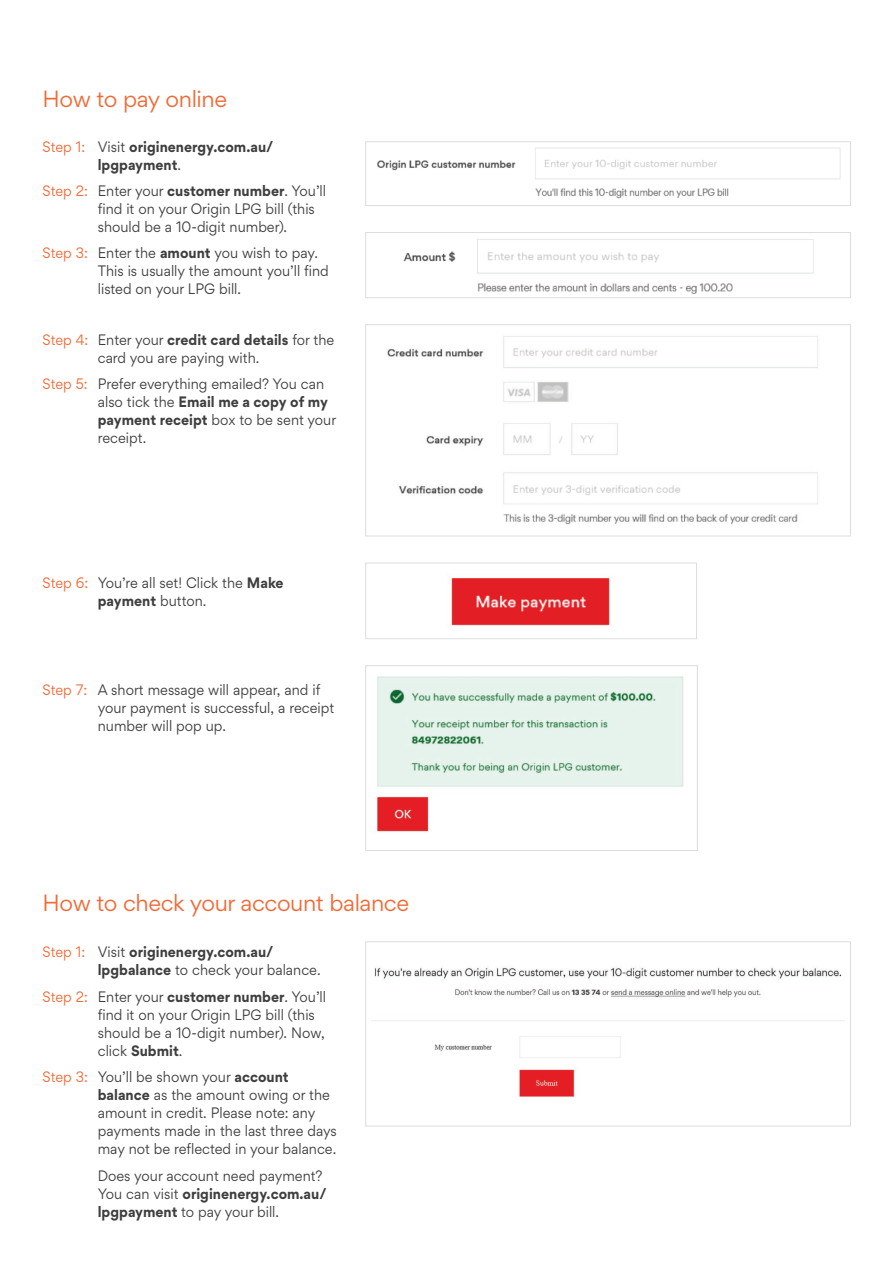
<style>
.page{position:relative;width:893px;height:1263px;background:#fff}
.page>*{position:absolute;margin:0;border:0;box-sizing:border-box;transform-origin:0 0}
.t1{font:21px "Origin Gordita";letter-spacing:-.02em;color:#f26935}
.t2{font:13.5px/18px "Origin Gordita";color:#3e3e3f;scale:.95 1}
.t3{font:700 13.5px/18px "Origin Gordita";color:#3e3e3f;scale:.95 1}
.s1{font-weight:400;color:#f26935}
.s2{font-weight:400}
.s3{color:#f26935}
.s4{font-weight:700}
</style>
<div class="page">
<img style="left:377px;top:147px;width:464px;height:52px">
<div style="left:365px;top:141px;width:486px;height:65px;border:1px solid #dcdddf"></div>
<img style="left:403px;top:239px;width:411px;height:55px">
<div style="left:365px;top:232px;width:486px;height:66px;border:1px solid #dcdddf"></div>
<img style="left:387px;top:336px;width:431px;height:189px">
<div style="left:365px;top:324px;width:486px;height:212px;border:1px solid #dcdddf"></div>
<img style="left:451px;top:577px;width:159px;height:49px">
<div style="left:365px;top:563px;width:332px;height:76px;border:1px solid #dcdddf"></div>
<img style="left:377px;top:676px;width:307px;height:156px">
<div style="left:365px;top:665px;width:333px;height:186px;border:1px solid #dcdddf"></div>
<img style="left:372px;top:967px;width:472px;height:130px">
<div style="left:365px;top:941px;width:486px;height:185px;border:1px solid #dcdddf"></div>
<h1 class="t1" style="left:43px;top:84px;width:186px">How to pay online</h1>
<p class="t3" style="left:98px;top:137px;width:186px;text-indent:-55px"><span class="s1">Step 1:</span> <span class="s2">Visit</span> originenergy.com.au/ lpgpayment<span class="s2">.</span></p>
<p class="t2" style="left:98px;top:182px;width:242px;text-indent:-55px"><span class="s3">Step 2:</span> Enter your <span class="s4">customer number</span>. You’ll find it on your Origin LPG bill (this should be a 10-digit number).</p>
<p class="t2" style="left:98px;top:244px;width:245px;text-indent:-55px"><span class="s3">Step 3:</span> Enter the <span class="s4">amount</span> you wish to pay.<br>This is usually the amount you’ll find listed on your LPG bill.</p>
<p class="t2" style="left:98px;top:330px;width:250px;text-indent:-55px"><span class="s3">Step 4:</span> Enter your <span class="s4">credit card details</span> for the card you are paying with.</p>
<p class="t2" style="left:98px;top:375px;width:253px;text-indent:-55px"><span class="s3">Step 5:</span> Prefer everything emailed? You can also tick the <span class="s4">Email me a copy of my payment receipt</span> box to be sent your receipt.</p>
<p class="t2" style="left:98px;top:573px;width:197px;text-indent:-55px"><span class="s3">Step 6:</span> You’re all set! Click the <span class="s4">Make payment</span> button.</p>
<p class="t2" style="left:98px;top:680px;width:250px;text-indent:-55px"><span class="s3">Step 7:</span> A short message will appear, and if your payment is successful, a receipt number will pop up.</p>
<h1 class="t1" style="left:43px;top:888px;width:368px">How to check your account balance</h1>
<p class="t3" style="left:98px;top:943px;width:236px;text-indent:-55px"><span class="s1">Step 1:</span> <span class="s2">Visit</span> originenergy.com.au/ lpgbalance <span class="s2">to check your balance.</span></p>
<p class="t2" style="left:98px;top:987px;width:242px;text-indent:-55px"><span class="s3">Step 2:</span> Enter your <span class="s4">customer number</span>. You’ll find it on your Origin LPG bill (this should be a 10-digit number). Now, click <span class="s4">Submit</span>.</p>
<p class="t2" style="left:98px;top:1068px;width:253px;text-indent:-55px"><span class="s3">Step 3:</span> You’ll be shown your <span class="s4">account balance</span> as the amount owing or the amount in credit. Please note: any payments made in the last three days may not be reflected in your balance.</p>
<p class="t2" style="left:98px;top:1166px;width:242px">Does your account need payment?<br>You can visit <span class="s4">originenergy.com.au/ lpgpayment</span> to pay your bill.</p>
</div>
